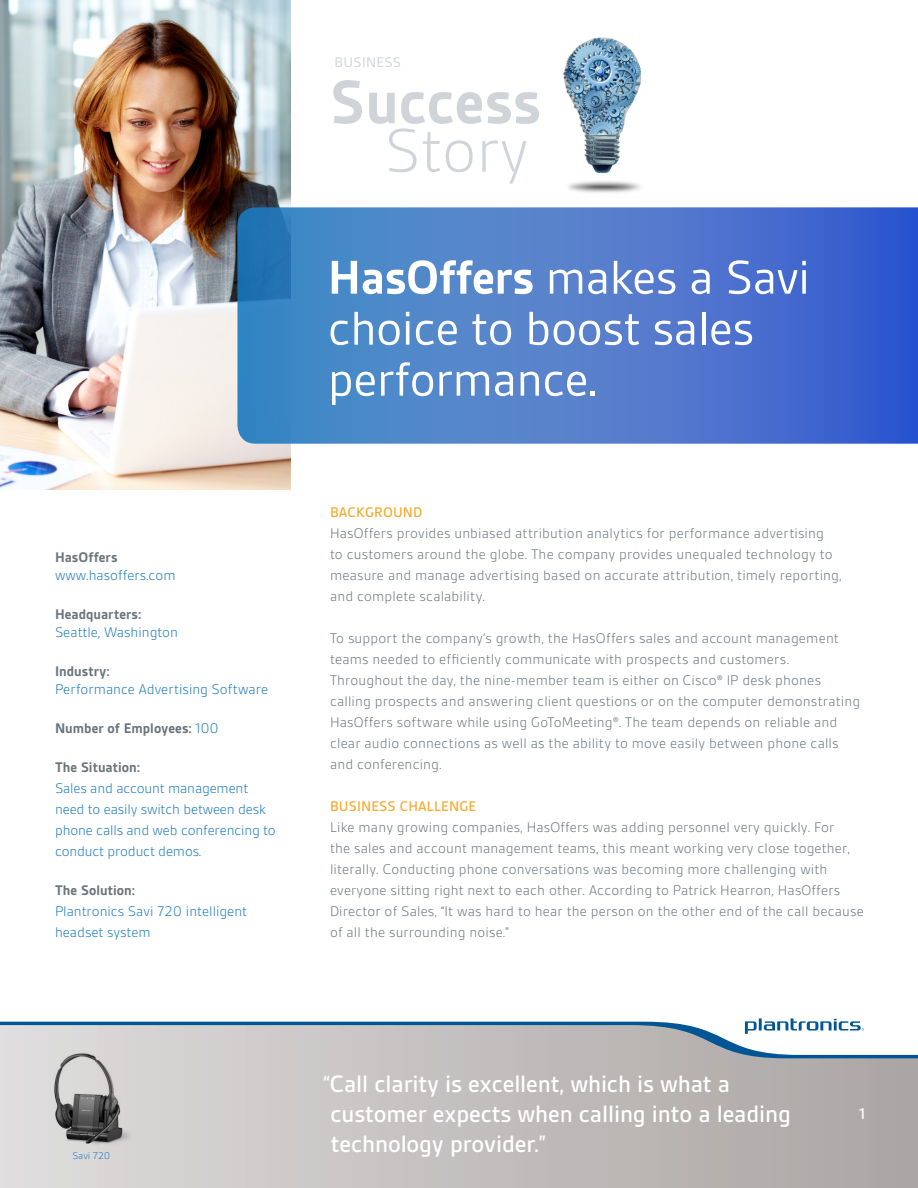
<style>
.page{position:relative;width:918px;height:1188px;background:#fff}
.page>*{position:absolute;margin:0;border:0;box-sizing:border-box;transform-origin:0 0}
.t1{font:700 66px "Gesta";color:#d0d4d8}
.t2{font:300 66px "Gesta";color:#d0d4d8}
.t3{font:51px/51px "Gesta";letter-spacing:-.01em;color:#fff}
.t4{font:500 25.5px/30px "Gesta";letter-spacing:-.005em;color:#fff}
.t5{font:500 16.5px "Gesta";color:#fff}
.t6{font:300 15px/21px "Gesta";letter-spacing:.01em;color:#6a747b}
.t7{font:300 15px/21px "Gesta";letter-spacing:-.005em;color:#1978be}
.t8{font:700 15px "Gesta";color:#6a747b}
.t9{font:500 15px "Gesta";letter-spacing:.01em;color:#f5aa2f}
.t10{font:15px "Gesta";letter-spacing:.02em;color:#d0d4d8}
.t11{font:300 10.5px "Gesta";color:#1978be}
.s1{font-weight:300;color:#1978be}
.s2{font-weight:700}
</style>
<div class="page">
<img style="left:563px;top:37px;width:79px;height:156px">
<svg style="left:0;top:1058px;width:918px;height:130px;background:#c2bfbe"></svg>
<img style="left:0;top:0;width:291px;height:489px">
<svg style="left:237px;top:207px;width:681px;height:237px;background:#4979ca"></svg>
<svg style="left:0;top:1018px;width:918px;height:40px"></svg>
<img style="left:34px;top:1041px;width:108px;height:119px">
<p class="t8" style="left:55px;top:549px;width:64px">HasOffers</p>
<p class="t7" style="left:55px;top:565px;width:122px">www.hasoffers.com</p>
<p class="t8" style="left:55px;top:606px;width:88px">Headquarters:</p>
<p class="t7" style="left:55px;top:622px;width:124px">Seattle, Washington</p>
<p class="t8" style="left:55px;top:663px;width:56px">Industry:</p>
<p class="t7" style="left:55px;top:679px;width:215px">Performance Advertising Software</p>
<p class="t8" style="left:55px;top:720px;width:165px">Number of Employees: <span class="s1">100</span></p>
<p class="t8" style="left:55px;top:759px;width:87px">The Situation:</p>
<p class="t7" style="left:55px;top:778px;width:222px">Sales and account management need to easily switch between desk phone calls and web conferencing to conduct product demos.</p>
<p class="t8" style="left:55px;top:882px;width:82px">The Solution:</p>
<p class="t7" style="left:55px;top:901px;width:194px">Plantronics Savi 720 intelligent headset system</p>
<p class="t10" style="left:335px;top:54px;width:68px">BUSINESS</p>
<p class="t1" style="left:330px;top:68px;width:212px">Success</p>
<p class="t2" style="left:384px;top:117px;width:146px">Story</p>
<p class="t3" style="left:328px;top:252px;width:484px"><span class="s2">HasOffers</span> makes a Savi choice to boost sales performance.</p>
<p class="t9" style="left:330px;top:504px;width:94px">BACKGROUND</p>
<p class="t6" style="left:330px;top:523px;width:513px">HasOffers provides unbiased attribution analytics for performance advertising<br>to customers around the globe. The company provides unequaled technology to measure and manage advertising based on accurate attribution, timely reporting, and complete scalability.</p>
<p class="t6" style="left:330px;top:628px;width:532px">To support the company’s growth, the HasOffers sales and account management teams needed to efficiently communicate with prospects and customers.<br>Throughout the day, the nine-member team is either on Cisco® IP desk phones calling prospects and answering client questions or on the computer demonstrating HasOffers software while using GoToMeeting®. The team depends on reliable and clear audio connections as well as the ability to move easily between phone calls and conferencing.</p>
<p class="t9" style="left:330px;top:798px;width:148px">BUSINESS CHALLENGE</p>
<p class="t6" style="left:330px;top:817px;width:535px">Like many growing companies, HasOffers was adding personnel very quickly. For<br>the sales and account management teams, this meant working very close together, literally. Conducting phone conversations was becoming more challenging with everyone sitting right next to each other. According to Patrick Hearron, HasOffers Director of Sales, “It was hard to hear the person on the other end of the call because of all the surrounding noise.”</p>
<p class="t11" style="left:72px;top:1151px;width:40px">Savi 720</p>
<p class="t4" style="left:323px;top:1069px;width:469px">“Call clarity is excellent, which is what a customer expects when calling into a leading technology provider.”</p>
<p class="t5" style="left:860px;top:1106px;width:8px">1</p>
</div>
